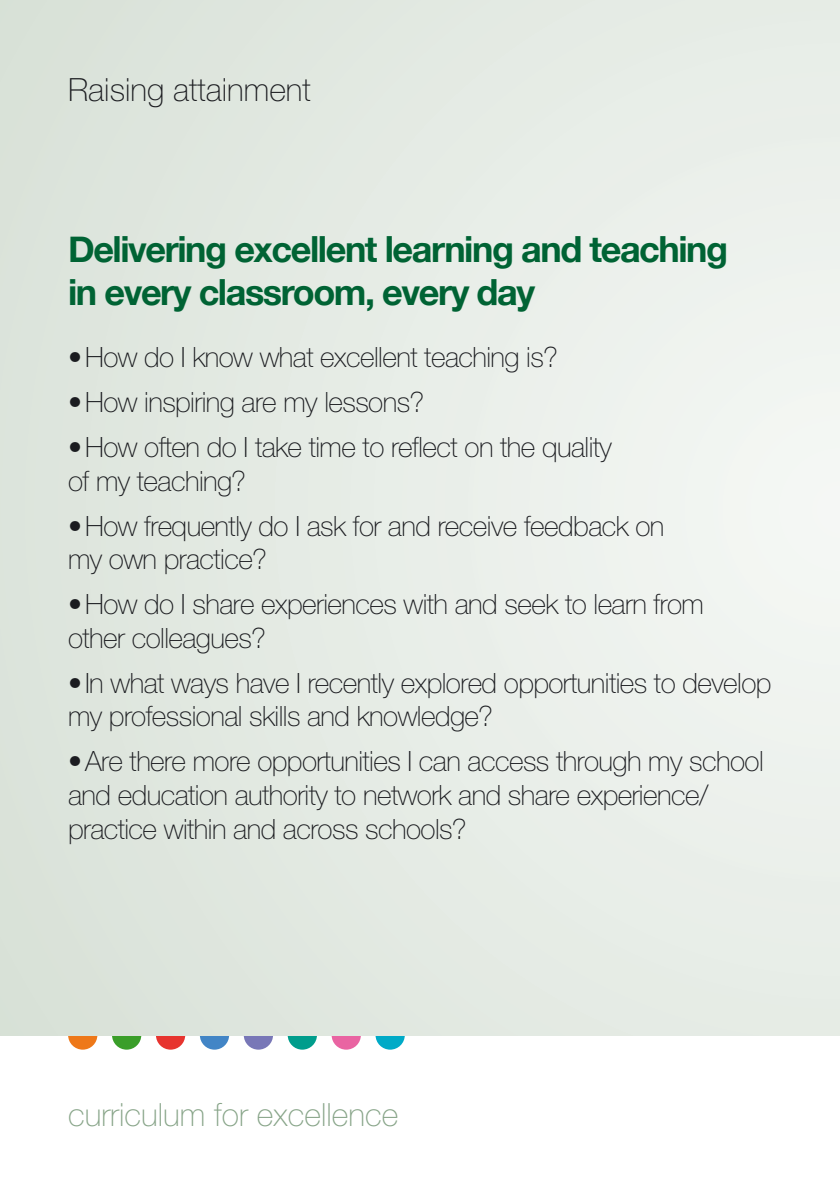
<style>
.page{position:relative;width:840px;height:1191px;background:#fff}
.page>*{position:absolute;margin:0;border:0;box-sizing:border-box;transform-origin:0 0}
.t1{font:700 36px/43.2px "Helvetica Neue";letter-spacing:-.04em;color:#006334}
.t2{font:100 32px "Helvetica Neue";color:#87a488}
.t3{font:100 32px "Helvetica Neue";color:#1b1c20}
.t4{font:100 28px/33.6px "Helvetica Neue";letter-spacing:-.02em;color:#1b1c20}
</style>
<div class="page">
<div style="left:68px;top:1020px;width:29px;height:29px;background:#ee7819;border-radius:50%"></div>
<div style="left:112px;top:1020px;width:29px;height:29px;background:#3a9e29;border-radius:50%"></div>
<div style="left:156px;top:1020px;width:29px;height:29px;background:#e7342f;border-radius:50%"></div>
<div style="left:287px;top:1020px;width:30px;height:29px;background:#009d8c;border-radius:50%"></div>
<div style="left:375px;top:1020px;width:29px;height:29px;background:#00aac7;border-radius:50%"></div>
<div style="left:244px;top:1020px;width:29px;height:29px;background:#7877b7;border-radius:50%"></div>
<div style="left:331px;top:1020px;width:29px;height:29px;background:#e964a2;border-radius:50%"></div>
<div style="left:200px;top:1020px;width:29px;height:29px;background:#4285c6;border-radius:50%"></div>
<div style="left:0;top:0;width:839px;height:1035px;background:#e5ebe5"></div>
<p class="t3" style="left:68px;top:72px;width:244px">Raising attainment</p>
<p class="t1" style="left:68px;top:227px;width:661px">Delivering excellent learning and teaching in every classroom, every day</p>
<p class="t4" style="left:68px;top:340px;width:491px">• How do I know what excellent teaching is?</p>
<p class="t4" style="left:68px;top:385px;width:357px">• How inspiring are my lessons?</p>
<p class="t4" style="left:68px;top:430px;width:545px">• How often do I take time to reflect on the quality of my teaching?</p>
<p class="t4" style="left:68px;top:509px;width:597px">• How frequently do I ask for and receive feedback on my own practice?</p>
<p class="t4" style="left:68px;top:587px;width:636px">• How do I share experiences with and seek to learn from other colleagues?</p>
<p class="t4" style="left:68px;top:666px;width:704px">• In what ways have I recently explored opportunities to develop my professional skills and knowledge?</p>
<p class="t4" style="left:68px;top:744px;width:696px">• Are there more opportunities I can access through my school and education authority to network and share experience/ practice within and across schools?</p>
<p class="t2" style="left:68px;top:1097px;width:331px">curriculum for excellence</p>
</div>
